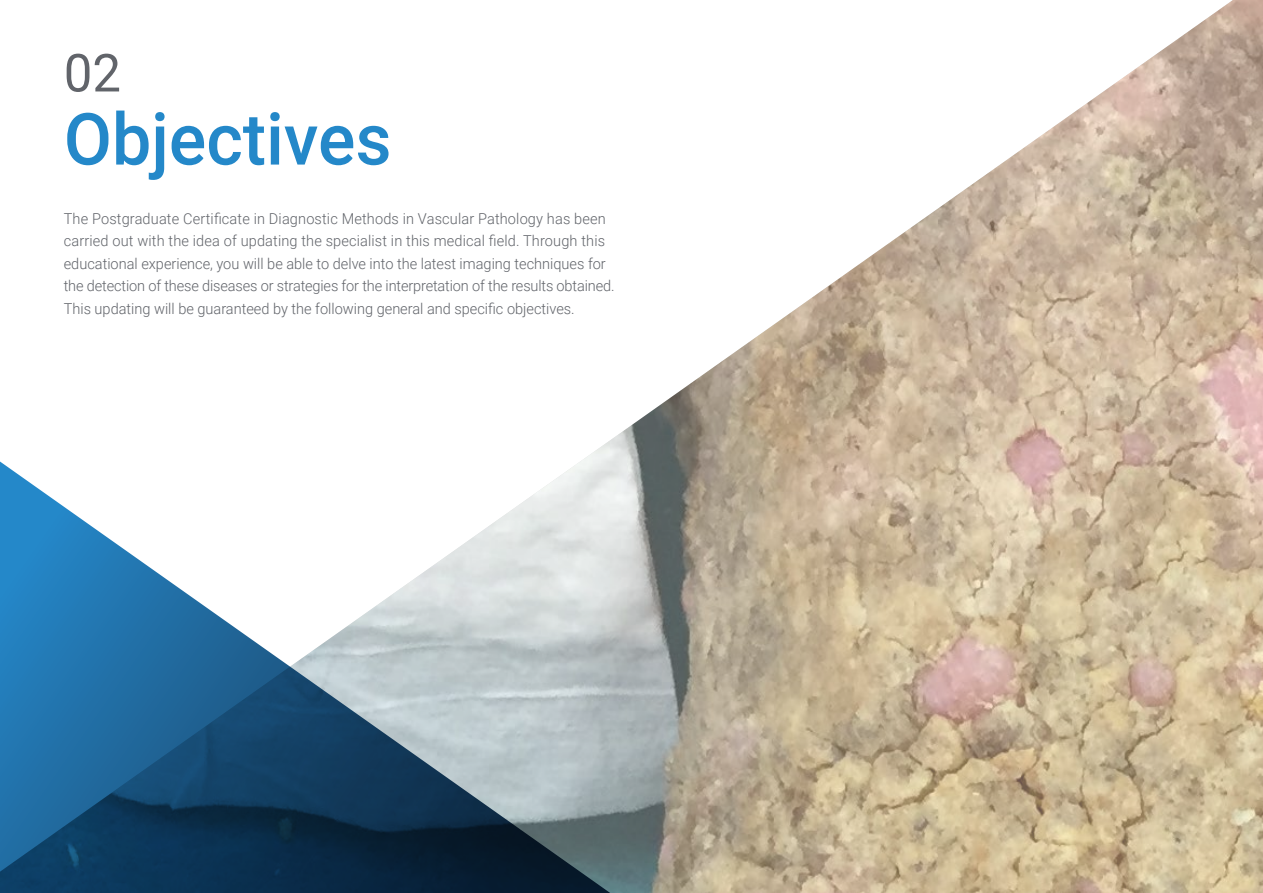
<style>
.page{position:relative;width:1263px;height:893px;background:#fff}
.page>*{position:absolute;margin:0;border:0;box-sizing:border-box;transform-origin:0 0}
.t1{font:500 72px "Roboto";color:#2488c9}
.t2{font:52.5px "Roboto";color:#61646a}
.t3{font:300 15px/22.5px "Roboto";color:#61646a}
</style>
<div class="page">
<img style="left:602px;top:0;width:661px;height:893px">
<svg style="left:0;top:446px;width:640px;height:447px"></svg>
<h2 class="t2" style="left:64px;top:36px;width:59px">02</h2>
<h1 class="t1" style="left:64px;top:89px;width:329px">Objectives</h1>
<p class="t3" style="left:64px;top:207px;width:552px">The Postgraduate Certificate in Diagnostic Methods in Vascular Pathology has been carried out with the idea of updating the specialist in this medical field. Through this educational experience, you will be able to delve into the latest imaging techniques for the detection of these diseases or strategies for the interpretation of the results obtained.<br>This updating will be guaranteed by the following general and specific objectives.</p>
</div>
